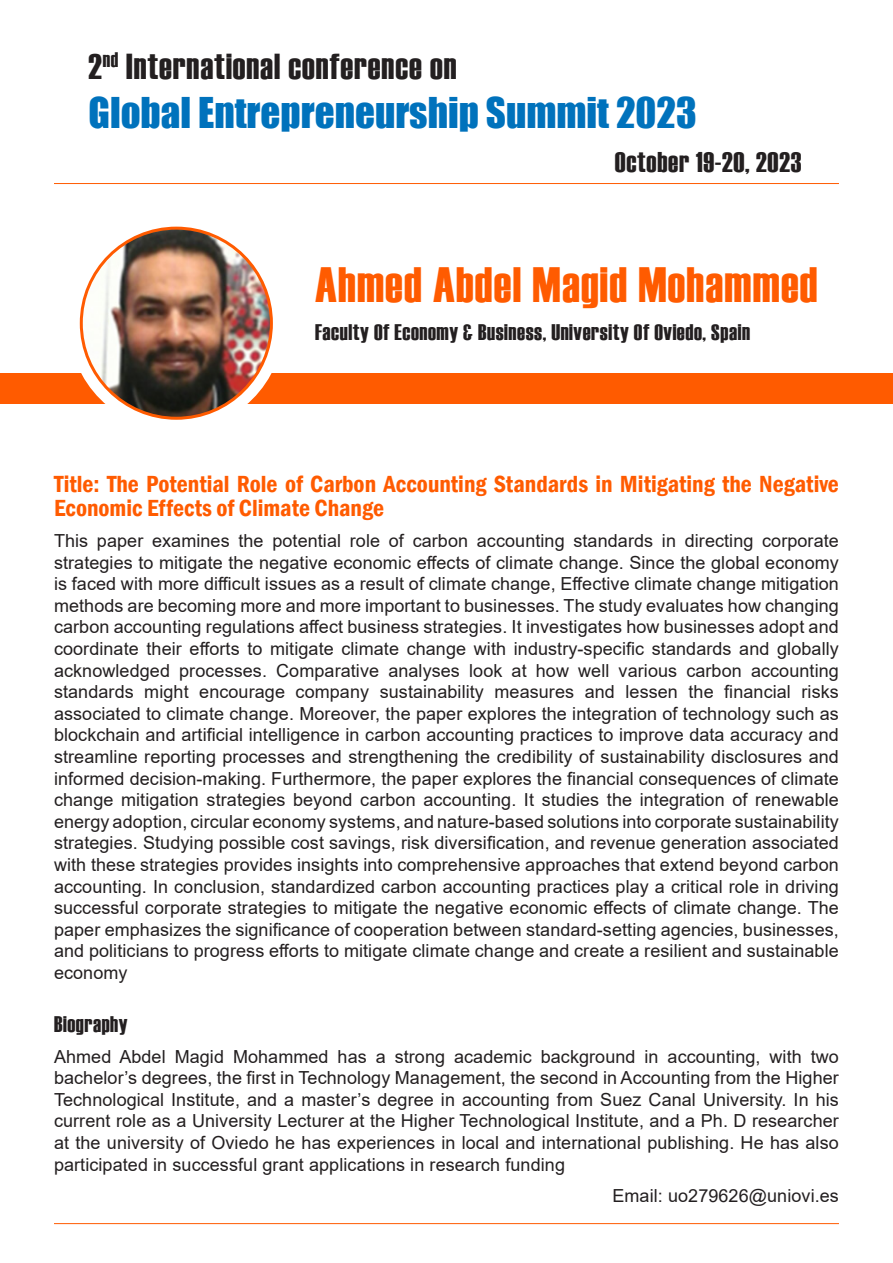
<style>
.page{position:relative;width:893px;height:1263px;background:#fff}
.page>*{position:absolute;margin:0;border:0;box-sizing:border-box;transform-origin:0 0}
.t1{font:49.5px "Haettenschweiler";letter-spacing:.025em;color:#ff5b00}
.t2{font:39px "Impact";color:#0072bc}
.t3{font:36px "Haettenschweiler";letter-spacing:.025em;color:#231f20}
.t4{font:28.5px "Haettenschweiler";letter-spacing:.025em;color:#231f20}
.Pa2{font:600 condensed 24px/24.2px "Franklin Gothic";color:#ff5b00}
.t5{font:22.5px "Haettenschweiler";letter-spacing:.025em;color:#231f20}
.t6{font:18px/21.6px "Arial";letter-spacing:.005em;color:#231f20;text-align:justify}
</style>
<div class="page">
<hr style="left:54px;top:183px;width:785px;height:1px;background:#ff5b00">
<hr style="left:54px;top:1223px;width:785px;height:1px;background:#ff5b00">
<div style="left:0;top:373px;width:893px;height:31px;background:#ff5b00"></div>
<svg style="left:69px;top:216px;width:215px;height:215px"></svg>
<img style="left:81px;top:228px;width:190px;height:190px;border-radius:95px">
<h3 class="t3" style="left:88px;top:42px;width:369px">2<sup>nd</sup> International conference on</h3>
<h2 class="t2" style="left:88px;top:83px;width:610px">Global Entrepreneurship Summit 2023</h2>
<h3 class="t4" style="left:615px;top:143px;width:188px">October 19-20, 2023</h3>
<p class="t1" style="left:315px;top:251px;width:504px">Ahmed Abdel Magid Mohammed</p>
<p class="t5" style="left:315px;top:317px;width:436px">Faculty Of Economy &amp; Business, University Of Oviedo, Spain</p>
<p class="Pa2" style="left:54px;top:471px;width:786px">Title: The Potential Role of Carbon Accounting Standards in Mitigating the Negative<br>Economic Effects of Climate Change</p>
<p class="t6" style="left:54px;top:530px;width:786px">This paper examines the potential role of carbon accounting standards in directing corporate strategies to mitigate the negative economic effects of climate change. Since the global economy is faced with more difficult issues as a result of climate change, Effective climate change mitigation methods are becoming more and more important to businesses. The study evaluates how changing carbon accounting regulations affect business strategies. It investigates how businesses adopt and coordinate their efforts to mitigate climate change with industry-specific standards and globally acknowledged processes. Comparative analyses look at how well various carbon accounting standards might encourage company sustainability measures and lessen the financial risks associated to climate change. Moreover, the paper explores the integration of technology such as blockchain and artificial intelligence in carbon accounting practices to improve data accuracy and streamline reporting processes and strengthening the credibility of sustainability disclosures and informed decision-making. Furthermore, the paper explores the financial consequences of climate change mitigation strategies beyond carbon accounting. It studies the integration of renewable energy adoption, circular economy systems, and nature-based solutions into corporate sustainability strategies. Studying possible cost savings, risk diversification, and revenue generation associated with these strategies provides insights into comprehensive approaches that extend beyond carbon accounting. In conclusion, standardized carbon accounting practices play a critical role in driving successful corporate strategies to mitigate the negative economic effects of climate change. The paper emphasizes the significance of cooperation between standard-setting agencies, businesses, and politicians to progress efforts to mitigate climate change and create a resilient and sustainable economy</p>
<p class="t5" style="left:54px;top:1008px;width:75px">Biography</p>
<p class="t6" style="left:54px;top:1045px;width:786px">Ahmed Abdel Magid Mohammed has a strong academic background in accounting, with two bachelor’s degrees, the first in Technology Management, the second in Accounting from the Higher Technological Institute, and a master’s degree in accounting from Suez Canal University. In his current role as a University Lecturer at the Higher Technological Institute, and a Ph. D researcher at the university of Oviedo he has experiences in local and international publishing. He has also participated in successful grant applications in research funding</p>
<p class="t6" style="left:612px;top:1185px;width:228px">Email: uo279626@uniovi.es</p>
</div>
